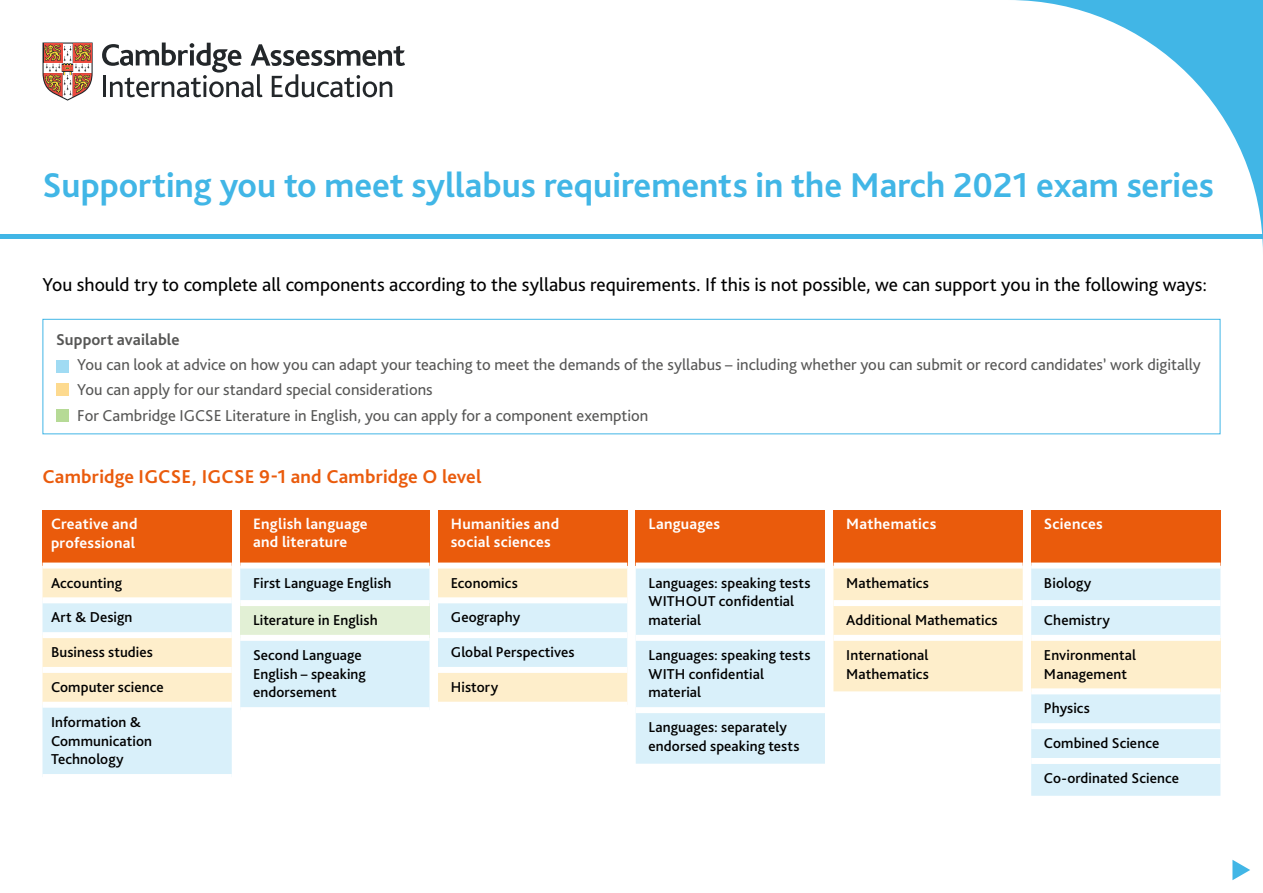
<style>
.page{position:relative;width:1263px;height:893px;background:#fff}
.page>*{position:absolute;margin:0;border:0;box-sizing:border-box;transform-origin:0 0}
.H1_Heading{font:700 36px "Bliss Pro";color:#41b6e6}
.P_Introduction{font:19.5px "Bliss Pro";color:#000}
.H2_heading{font:700 19.5px "Bliss Pro";letter-spacing:.01em;color:#ea5b0c}
.P_Body_text{font:16.5px "Bliss Pro";color:#575756}
.P_Body_text-2{font:700 16.5px "Bliss Pro";letter-spacing:.005em;color:#575756}
.H4_heading_white{font:700 15.75px/18px "Bliss Pro";letter-spacing:.015em;color:#fff}
.P_table_text_10_5{font:500 15px/18.8px "Bliss Pro";letter-spacing:.005em;color:#000}
</style>
<div class="page">
<hr style="left:0;top:234px;width:1263px;height:4px;background:#41b6e6">
<svg style="left:102px;top:43px;width:303px;height:54px"></svg>
<svg style="left:43px;top:43px;width:50px;height:58px"></svg>
<svg style="left:1008px;top:0;width:255px;height:249px"></svg>
<div style="left:56px;top:360px;width:13px;height:13px;background:#a0dbf3"></div>
<div style="left:56px;top:384px;width:13px;height:12px;background:#fdda8f"></div>
<div style="left:56px;top:409px;width:13px;height:13px;background:#b6da96"></div>
<div style="left:43px;top:319px;width:1177px;height:115px;border:1px solid #41b6e6"></div>
<svg style="left:1232px;top:860px;width:18px;height:20px"></svg>
<div style="left:43px;top:510px;width:189px;height:56px;background:#ea5b0c"></div>
<svg style="left:43px;top:569px;width:189px;height:205px;background:#eaefe3"></svg>
<div style="left:43px;top:563px;width:189px;height:6px;background:#fff"></div>
<div style="left:43px;top:597px;width:189px;height:6px;background:#fff"></div>
<div style="left:43px;top:632px;width:189px;height:6px;background:#fff"></div>
<div style="left:43px;top:667px;width:189px;height:6px;background:#fff"></div>
<div style="left:43px;top:702px;width:189px;height:6px;background:#fff"></div>
<div style="left:438px;top:510px;width:189px;height:56px;background:#ea5b0c"></div>
<svg style="left:438px;top:569px;width:189px;height:133px;background:#ebefe2"></svg>
<div style="left:438px;top:563px;width:189px;height:6px;background:#fff"></div>
<div style="left:438px;top:597px;width:189px;height:6px;background:#fff"></div>
<div style="left:438px;top:632px;width:189px;height:6px;background:#fff"></div>
<div style="left:438px;top:667px;width:189px;height:6px;background:#fff"></div>
<div style="left:636px;top:510px;width:189px;height:56px;background:#ea5b0c"></div>
<div style="left:636px;top:569px;width:189px;height:195px;background:#d9f0fa"></div>
<div style="left:636px;top:563px;width:189px;height:6px;background:#fff"></div>
<div style="left:636px;top:635px;width:189px;height:6px;background:#fff"></div>
<div style="left:636px;top:707px;width:189px;height:6px;background:#fff"></div>
<div style="left:833px;top:510px;width:190px;height:56px;background:#ea5b0c"></div>
<div style="left:833px;top:569px;width:190px;height:122px;background:#feeecb"></div>
<div style="left:833px;top:563px;width:190px;height:6px;background:#fff"></div>
<div style="left:833px;top:600px;width:190px;height:6px;background:#fff"></div>
<div style="left:833px;top:635px;width:190px;height:6px;background:#fff"></div>
<div style="left:1031px;top:510px;width:189px;height:56px;background:#ea5b0c"></div>
<div style="left:1031px;top:569px;width:189px;height:227px;background:#d9f0fa"></div>
<div style="left:1031px;top:638px;width:189px;height:53px;background:#feeecb"></div>
<div style="left:1031px;top:563px;width:189px;height:6px;background:#fff"></div>
<div style="left:1031px;top:600px;width:189px;height:6px;background:#fff"></div>
<div style="left:1031px;top:635px;width:189px;height:6px;background:#fff"></div>
<div style="left:1031px;top:688px;width:189px;height:6px;background:#fff"></div>
<div style="left:1031px;top:723px;width:189px;height:6px;background:#fff"></div>
<div style="left:1031px;top:758px;width:189px;height:6px;background:#fff"></div>
<div style="left:240px;top:510px;width:189px;height:56px;background:#ea5b0c"></div>
<svg style="left:240px;top:569px;width:189px;height:138px;background:#dbf0f1"></svg>
<div style="left:240px;top:563px;width:189px;height:6px;background:#fff"></div>
<div style="left:240px;top:600px;width:189px;height:6px;background:#fff"></div>
<div style="left:240px;top:635px;width:189px;height:6px;background:#fff"></div>
<h1 class="H1_Heading" style="left:43px;top:163px;width:1173px">Supporting you to meet syllabus requirements in the March 2021 exam series</h1>
<p class="P_Introduction" style="left:43px;top:273px;width:1166px">You should try to complete all components according to the syllabus requirements. If this is not possible, we can support you in the following ways:</p>
<p class="P_Body_text-2" style="left:56px;top:329px;width:125px">Support available</p>
<p class="P_Body_text" style="left:77px;top:354px;width:1125px">You can look at advice on how you can adapt your teaching to meet the demands of the syllabus – including whether you can submit or record candidates’ work digitally</p>
<p class="P_Body_text" style="left:77px;top:380px;width:357px">You can apply for our standard special considerations</p>
<p class="P_Body_text" style="left:77px;top:405px;width:573px">For Cambridge IGCSE Literature in English, you can apply for a component exemption</p>
<h2 class="H2_heading" style="left:43px;top:464px;width:441px">Cambridge IGCSE, IGCSE 9-1 and Cambridge O level</h2>
<h4 class="H4_heading_white" style="left:51px;top:514px;width:88px;line-height:19.5px">Creative and professional</h4>
<p class="P_table_text_10_5" style="left:51px;top:573px;width:73px">Accounting</p>
<p class="P_table_text_10_5" style="left:51px;top:608px;width:83px">Art &amp; Design</p>
<p class="P_table_text_10_5" style="left:51px;top:643px;width:103px">Business studies</p>
<p class="P_table_text_10_5" style="left:51px;top:678px;width:114px">Computer science</p>
<p class="P_table_text_10_5" style="left:51px;top:712px;width:103px">Information &amp;<br>Communication<br>Technology</p>
<h4 class="H4_heading_white" style="left:253px;top:514px;width:116px">English language and literature</h4>
<p class="P_table_text_10_5" style="left:253px;top:573px;width:140px">First Language English</p>
<p class="P_table_text_10_5" style="left:253px;top:611px;width:126px">Literature in English</p>
<p class="P_table_text_10_5" style="left:253px;top:645px;width:114px">Second Language<br>English – speaking endorsement</p>
<h4 class="H4_heading_white" style="left:451px;top:514px;width:110px">Humanities and social sciences</h4>
<p class="P_table_text_10_5" style="left:451px;top:573px;width:69px">Economics</p>
<p class="P_table_text_10_5" style="left:451px;top:608px;width:71px">Geography</p>
<p class="P_table_text_10_5" style="left:451px;top:643px;width:125px">Global Perspectives</p>
<p class="P_table_text_10_5" style="left:451px;top:678px;width:49px">History</p>
<h4 class="H4_heading_white" style="left:648px;top:514px;width:73px">Languages</h4>
<p class="P_table_text_10_5" style="left:648px;top:573px;width:164px">Languages: speaking tests<br>WITHOUT confidential material</p>
<p class="P_table_text_10_5" style="left:648px;top:645px;width:164px">Languages: speaking tests<br>WITH confidential material</p>
<p class="P_table_text_10_5" style="left:648px;top:718px;width:152px">Languages: separately endorsed speaking tests</p>
<h4 class="H4_heading_white" style="left:846px;top:514px;width:92px">Mathematics</h4>
<p class="P_table_text_10_5" style="left:846px;top:573px;width:84px">Mathematics</p>
<p class="P_table_text_10_5" style="left:846px;top:611px;width:153px">Additional Mathematics</p>
<p class="P_table_text_10_5" style="left:846px;top:645px;width:84px">International<br>Mathematics</p>
<h4 class="H4_heading_white" style="left:1044px;top:514px;width:60px">Sciences</h4>
<p class="P_table_text_10_5" style="left:1044px;top:573px;width:49px">Biology</p>
<p class="P_table_text_10_5" style="left:1044px;top:611px;width:68px">Chemistry</p>
<p class="P_table_text_10_5" style="left:1044px;top:645px;width:94px">Environmental<br>Management</p>
<p class="P_table_text_10_5" style="left:1044px;top:699px;width:48px">Physics</p>
<p class="P_table_text_10_5" style="left:1044px;top:734px;width:117px">Combined Science</p>
<p class="P_table_text_10_5" style="left:1044px;top:769px;width:136px">Co-ordinated Science</p>
</div>
